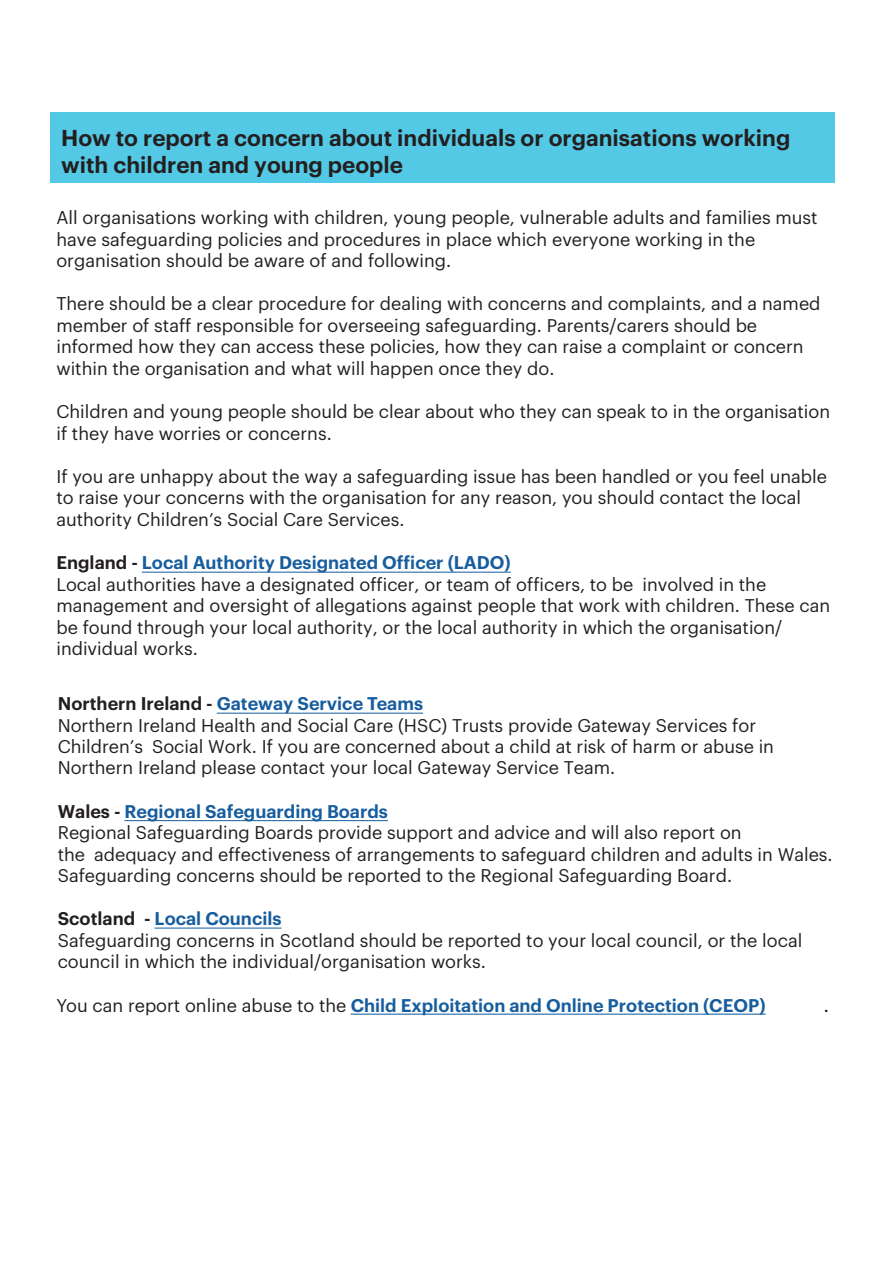
<style>
.page{position:relative;width:893px;height:1263px;background:#fff}
.page>*{position:absolute;margin:0;border:0;box-sizing:border-box;transform-origin:0 0}
.t1{font:600 22.5px/27px "Graphik";color:#231f20}
.t2{font:18px/21.5px "Graphik";color:#231f20}
.t3{font:600 18px "Graphik";color:#175d9e}
.s1{font-weight:600}
.s2{font-weight:600;color:#175d9e}
.s3{font-weight:400;color:#231f20}
.s4{font-weight:400;color:#020000}
</style>
<div class="page">
<div style="left:50px;top:112px;width:785px;height:70px;background:#53c9e6"></div>
<hr style="left:142px;top:572px;width:369px;height:1px;background:#175d9e">
<hr style="left:217px;top:713px;width:206px;height:1px;background:#175d9e">
<hr style="left:125px;top:820px;width:263px;height:1px;background:#175d9e">
<hr style="left:155px;top:928px;width:127px;height:1px;background:#175d9e">
<hr style="left:351px;top:1014px;width:415px;height:1px;background:#175d9e">
<p class="t1" style="left:61px;top:123px;width:731px">How to report a concern about individuals or organisations working with children and young people</p>
<p class="t2" style="left:56px;top:205px;width:763px">All organisations working with children, young people, vulnerable adults and families must have safeguarding policies and procedures in place which everyone working in the organisation should be aware of and following.</p>
<p class="t2" style="left:56px;top:292px;width:766px">There should be a clear procedure for dealing with concerns and complaints, and a named member of staff responsible for overseeing safeguarding. Parents/carers should be informed how they can access these policies, how they can raise a complaint or concern within the organisation and what will happen once they do.</p>
<p class="t2" style="left:56px;top:399px;width:775px">Children and young people should be clear about who they can speak to in the organisation if they have worries or concerns.</p>
<p class="t2" style="left:56px;top:464px;width:772px">If you are unhappy about the way a safeguarding issue has been handled or you feel unable to raise your concerns with the organisation for any reason, you should contact the local authority Children’s Social Care Services.</p>
<p class="t2" style="left:56px;top:550px;width:775px"><span class="s1">England -</span> <span class="s2">Local Authority Designated Officer (LADO)<br></span>Local authorities have a designated officer, or team of officers, to be involved in the management and oversight of allegations against people that work with children. These can be found through your local authority, or the local authority in which the organisation/ individual works.</p>
<p class="t2" style="left:58px;top:691px;width:718px"><span class="s1">Northern Ireland -</span> <span class="s2">Gateway Service Teams<br></span>Northern Ireland Health and Social Care (HSC) Trusts provide Gateway Services for Children’s Social Work. If you are concerned about a child at risk of harm or abuse in Northern Ireland please contact your local Gateway Service Team.</p>
<p class="t2" style="left:58px;top:799px;width:776px"><span class="s1">Wales -</span> <span class="s2">Regional Safeguarding Boards<br></span>Regional Safeguarding Boards provide support and advice and will also report on<br>the adequacy and effectiveness of arrangements to safeguard children and adults in Wales.<br>Safeguarding concerns should be reported to the Regional Safeguarding Board.</p>
<p class="t2" style="left:58px;top:906px;width:746px"><span class="s1">Scotland -</span> <span class="s2">Local Councils<br></span>Safeguarding concerns in Scotland should be reported to your local council, or the local council in which the individual/organisation works.</p>
<p class="t3" style="left:57px;top:991px;width:774px"><span class="s3">You can report online abuse to the</span> Child Exploitation and Online Protection (CEOP) <span class="s4">centre.</span></p>
</div>
